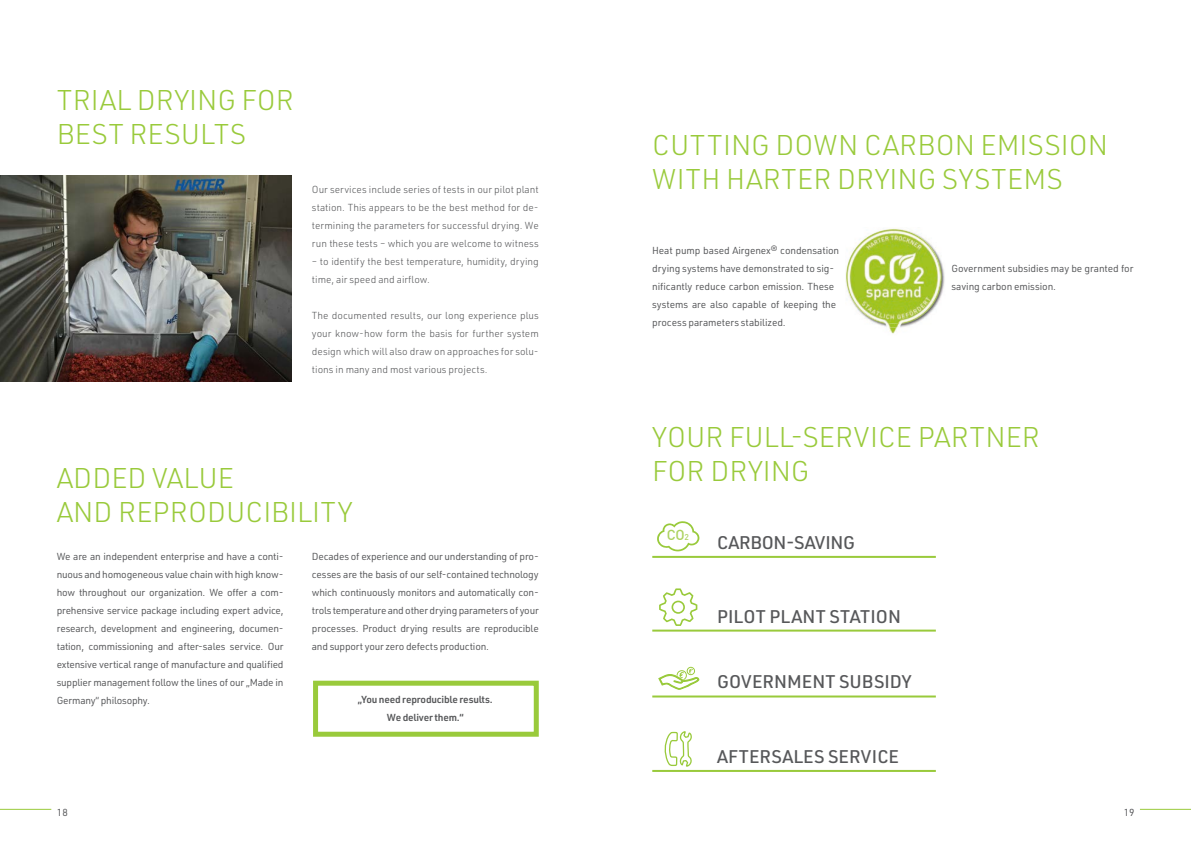
<style>
.page{position:relative;width:1191px;height:842px;background:#fff}
.page>*{position:absolute;margin:0;border:0;box-sizing:border-box;transform-origin:0 0}
.t1{font:300 28px/34px "URWDIN";color:#99ca3b}
.t2{font:500 18px "URWDIN";color:#57585a}
.t3{font:500 18px "URWDIN";letter-spacing:-.02em;color:#57585a}
.t4{font:500 14.3px "DIN";color:#add261}
.t5{font:10px/18px "URWDIN";letter-spacing:-.01em;color:#57585a;text-align:justify}
.t6{font:300 10px/18px "URWDIN";color:#57585a;text-align:justify}
.t7{font:600 10px/18px "URWDIN";letter-spacing:-.02em;color:#57585a;text-align:center}
.s1{font-size:8.4px}
</style>
<div class="page">
<hr style="left:1140px;top:809px;width:51px;height:1px;background:#99ca3b">
<hr style="left:0;top:809px;width:51px;height:1px;background:#99ca3b">
<div style="left:313px;top:681px;width:226px;height:56px;border:5px solid #99ca3b"></div>
<img style="left:0;top:176px;width:292px;height:206px">
<img style="left:889px;top:272px;width:56px;height:62px">
<img style="left:845px;top:228px;width:99px;height:99px">
<img style="left:846px;top:229px;width:94px;height:94px;border-radius:47px">
<hr style="left:652px;top:695px;width:284px;height:2px;background:#99ca3b">
<svg style="left:658px;top:666px;width:41px;height:104px"></svg>
<hr style="left:652px;top:770px;width:284px;height:2px;background:#99ca3b">
<svg style="left:659px;top:588px;width:38px;height:38px"></svg>
<hr style="left:652px;top:630px;width:284px;height:2px;background:#99ca3b">
<svg style="left:657px;top:521px;width:42px;height:30px"></svg>
<hr style="left:652px;top:556px;width:284px;height:2px;background:#99ca3b">
<h1 class="t1" style="left:57px;top:83px;width:239px">TRIAL DRYING FOR<br>BEST RESULTS</h1>
<p class="t6" style="left:312px;top:180px;width:228px">Our services include series of tests in our pilot plant station. This appears to be the best method for de&shy;termining the parameters for successful drying. We run these tests – which you are welcome to witness</p>
<p class="t6" style="left:312px;top:252px;width:228px">– to identify the best temperature, humidity, drying time, air speed and airflow.</p>
<p class="t6" style="left:312px;top:306px;width:228px">The documented results, our long experience plus your know-how form the basis for further system design which will also draw on approaches for solu&shy;tions in many and most various projects.</p>
<h1 class="t1" style="left:57px;top:460px;width:297px">ADDED VALUE<br>AND REPRODUCIBILITY</h1>
<p class="t5" style="left:57px;top:547px;width:228px">We are an independent enterprise and have a conti&shy;nuous and homogeneous value chain with high know&shy;how throughout our organization. We offer a com&shy;prehensive service package including expert advice, research, development and engineering, documen&shy;tation, commissioning and after-sales service. Our extensive vertical range of manufacture and qualified supplier management follow the lines of our „Made in Germany“ philosophy.</p>
<p class="t5" style="left:312px;top:547px;width:228px">Decades of experience and our understanding of pro&shy;cesses are the basis of our self-contained technology which continuously monitors and automatically con&shy;trols temperature and other drying parameters of your processes. Product drying results are reproducible and support your zero defects production.</p>
<p class="t7" style="left:358px;top:690px;width:137px">„You need reproducible results.<br>We deliver them.“</p>
<h1 class="t1" style="left:652px;top:127px;width:457px">CUTTING DOWN CARBON EMISSION<br>WITH HARTER DRYING SYSTEMS</h1>
<p class="t5" style="left:652px;top:241px;width:188px;text-align:left">Heat pump based Airgenex® condensation drying systems have demonstrated to sig&shy;nificantly reduce carbon emission. These systems are also capable of keeping the process parameters stabilized.</p>
<p class="t5" style="left:951px;top:259px;width:183px">Government subsidies may be granted for saving carbon emission.</p>
<h1 class="t1" style="left:652px;top:419px;width:389px">YOUR FULL-SERVICE PARTNER<br>FOR DRYING</h1>
<h3 class="t4" style="left:667px;top:526px;width:24px">CO<span class="s1">2</span></h3>
<h2 class="t3" style="left:717px;top:530px;width:139px">CARBON-SAVING</h2>
<h2 class="t2" style="left:717px;top:604px;width:185px">PILOT PLANT STATION</h2>
<h2 class="t2" style="left:717px;top:670px;width:196px">GOVERNMENT SUBSIDY</h2>
<h2 class="t2" style="left:717px;top:744px;width:183px">AFTERSALES SERVICE</h2>
<p class="t5" style="left:57px;top:804px;width:12px">18</p>
<p class="t5" style="left:1123px;top:804px;width:12px">19</p>
</div>
